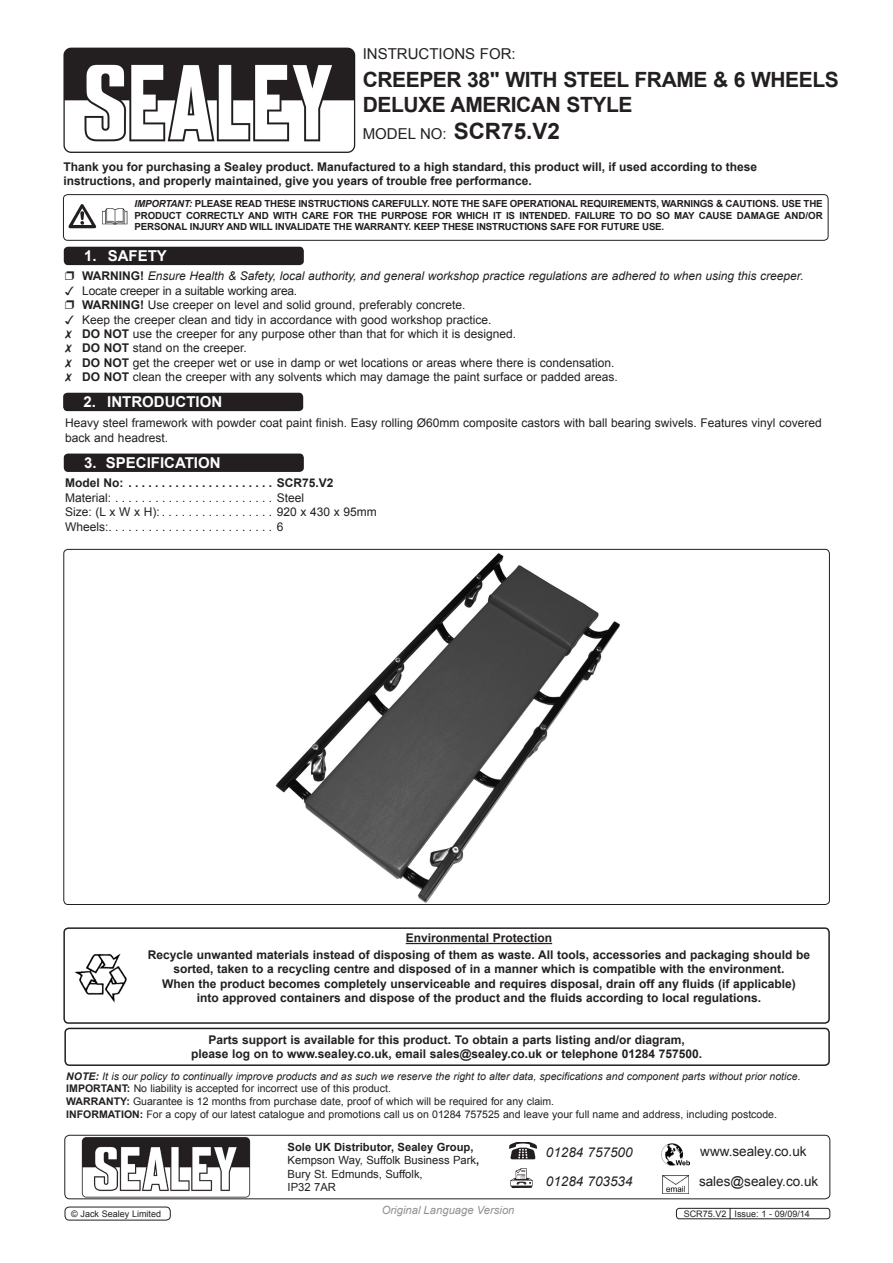
<style>
.page{position:relative;width:893px;height:1263px;background:#fff}
.page>*{position:absolute;margin:0;border:0;box-sizing:border-box;transform-origin:0 0}
.t1{font:700 21px "Arial";letter-spacing:-.02em;color:#231f20}
.CHAPTER_HEADER_10poi{font:700 15px "Arial";color:#fff}
.t2{font:15px "Arial";color:#231f20}
.t3{font:13.5px "Arial";color:#231f20}
.t4{font:italic 13.5px "Arial";color:#231f20}
.t5{font:700 12px/14.4px "Arial";color:#231f20;text-align:center}
.t6{font:12px/14.4px "Arial";color:#231f20}
.t7{font:italic 12px "Arial";color:#231f20}
.t8{font:12px "Arial";letter-spacing:-.02em;color:#231f20}
.t9{font:11.25px/13.5px "Arial";color:#231f20}
.t10{font:italic 11.25px "Arial";color:#8f9194}
.t11{font:10.5px "Arial";color:#231f20}
.t12{font:italic 10.5px "Arial";color:#231f20}
.t13{font:700 9.75px/11.7px "Arial";letter-spacing:-.02em;color:#231f20;text-align:justify}
.t14{font:9px "Arial";color:#231f20}
.s1{font-weight:700;font-size:22.5px}
.s2{font-style:italic}
.s3{font-weight:700;font-style:normal}
.s4{font-weight:700}
</style>
<div class="page">
<img style="left:63px;top:47px;width:293px;height:106px">
<div style="left:63px;top:194px;width:765px;height:47px;border:1px solid #231f20;border-radius:4px"></div>
<img style="left:68px;top:204px;width:29px;height:25px">
<img style="left:102px;top:208px;width:26px;height:17px">
<div style="left:64px;top:247px;width:240px;height:18px;background:#231f20;border-radius:4px"></div>
<div style="left:63px;top:393px;width:240px;height:18px;background:#231f20;border-radius:4px"></div>
<div style="left:64px;top:453px;width:240px;height:19px;background:#231f20;border-radius:4px"></div>
<div style="left:676px;top:1208px;width:154px;height:11px;border:1px solid #231f20;border-radius:3px"></div>
<div style="left:65px;top:1207px;width:106px;height:13px;border:1px solid #231f20;border-radius:4px"></div>
<div style="left:63px;top:927px;width:767px;height:97px;border:2px solid #231f20;border-radius:4px"></div>
<img style="left:74px;top:953px;width:53px;height:50px">
<hr style="left:406px;top:943px;width:146px;height:1px;background:#231f20">
<div style="left:64px;top:1028px;width:766px;height:38px;border:2px solid #231f20;border-radius:4px"></div>
<div style="left:64px;top:1135px;width:766px;height:64px;border:1px solid #231f20;border-radius:5px"></div>
<img style="left:82px;top:1137px;width:168px;height:60px">
<img style="left:510px;top:1169px;width:23px;height:19px">
<img style="left:509px;top:1142px;width:28px;height:18px">
<img style="left:663px;top:1176px;width:25px;height:17px">
<img style="left:661px;top:1143px;width:29px;height:22px">
<img style="left:275px;top:553px;width:345px;height:350px">
<p class="t2" style="left:363px;top:44px;width:154px">INSTRUCTIONS FOR:</p>
<p class="t1" style="left:363px;top:66px;width:478px">CREEPER 38" WITH STEEL FRAME &amp; 6 WHEELS</p>
<p class="t1" style="left:363px;top:91px;width:271px">DELUXE AMERICAN STYLE</p>
<p class="t2" style="left:363px;top:124px;width:199px">MODEL NO: <span class="s1">SCR75.V2</span></p>
<p class="t5" style="left:64px;top:160px;width:695px">Thank you for purchasing a Sealey product. Manufactured to a high standard, this product will, if used according to these</p>
<p class="t5" style="left:64px;top:174px;width:468px">instructions, and properly maintained, give you years of trouble free performance.</p>
<p class="t13" style="left:135px;top:198px;width:690px"><span class="s2">IMPORTANT:</span> PLEASE READ THESE INSTRUCTIONS CAREFULLY. NOTE THE SAFE OPERATIONAL REQUIREMENTS, WARNINGS &amp; CAUTIONS. USE THE PRODUCT CORRECTLY AND WITH CARE FOR THE PURPOSE FOR WHICH IT IS INTENDED. FAILURE TO DO SO MAY CAUSE DAMAGE AND/OR PERSONAL INJURY AND WILL INVALIDATE THE WARRANTY. KEEP THESE INSTRUCTIONS SAFE FOR FUTURE USE.</p>
<p class="CHAPTER_HEADER_10poi" style="left:84px;top:246px;width:84px">1. SAFETY</p>
<p class="t7" style="left:82px;top:268px;width:723px"><span class="s3">WARNING!</span> Ensure Health &amp; Safety, local authority, and general workshop practice regulations are adhered to when using this creeper.</p>
<p class="t8" style="left:82px;top:283px;width:216px">Locate creeper in a suitable working area.</p>
<p class="t6" style="left:82px;top:298px;width:385px"><span class="s4">WARNING!</span> Use creeper on level and solid ground, preferably concrete.</p>
<p class="t6" style="left:82px;top:312px;width:411px">Keep the creeper clean and tidy in accordance with good workshop practice.</p>
<p class="t6" style="left:82px;top:327px;width:435px"><span class="s4">DO NOT</span> use the creeper for any purpose other than that for which it is designed.</p>
<p class="t6" style="left:82px;top:341px;width:166px"><span class="s4">DO NOT</span> stand on the creeper.</p>
<p class="t6" style="left:82px;top:355px;width:534px"><span class="s4">DO NOT</span> get the creeper wet or use in damp or wet locations or areas where there is condensation.</p>
<p class="t6" style="left:82px;top:370px;width:537px"><span class="s4">DO NOT</span> clean the creeper with any solvents which may damage the paint surface or padded areas.</p>
<p class="t6" style="left:65px;top:416px;width:758px">Heavy steel framework with powder coat paint finish. Easy rolling Ø60mm composite castors with ball bearing swivels. Features vinyl covered back and headrest.</p>
<p class="t5" style="left:65px;top:476px;width:270px">Model No: . . . . . . . . . . . . . . . . . . . . . . SCR75.V2</p>
<p class="t6" style="left:65px;top:491px;width:51px">Material: .........................</p>
<p class="t6" style="left:277px;top:491px;width:29px">Steel</p>
<p class="t6" style="left:65px;top:505px;width:101px">Size: (L x W x H): .................</p>
<p class="t6" style="left:277px;top:505px;width:102px">920 x 430 x 95mm</p>
<p class="t6" style="left:65px;top:519px;width:48px">Wheels: .........................</p>
<p class="t6" style="left:277px;top:519px;width:8px">6</p>
<p class="CHAPTER_HEADER_10poi" style="left:83px;top:392px;width:140px">2. INTRODUCTION</p>
<p class="CHAPTER_HEADER_10poi" style="left:84px;top:453px;width:138px">3. SPECIFICATION</p>
<p class="t5" style="left:406px;top:931px;width:148px">Environmental Protection</p>
<p class="t5" style="left:148px;top:948px;width:664px">Recycle unwanted materials instead of disposing of them as waste. All tools, accessories and packaging should be sorted, taken to a recycling centre and disposed of in a manner which is compatible with the environment.</p>
<p class="t5" style="left:162px;top:976px;width:635px">When the product becomes completely unserviceable and requires disposal, drain off any fluids (if applicable)</p>
<p class="t5" style="left:197px;top:991px;width:564px">into approved containers and dispose of the product and the fluids according to local regulations.</p>
<p class="t5" style="left:208px;top:1033px;width:478px">Parts support is available for this product. To obtain a parts listing and/or diagram,</p>
<p class="t5" style="left:191px;top:1047px;width:511px">please log on to www.sealey.co.uk, email sales@sealey.co.uk or telephone 01284 757500.</p>
<p class="t12" style="left:66px;top:1069px;width:736px"><span class="s4">NOTE:</span> It is our policy to continually improve products and as such we reserve the right to alter data, specifications and component parts without prior notice.</p>
<p class="t11" style="left:66px;top:1082px;width:326px"><span class="s4">IMPORTANT:</span> No liability is accepted for incorrect use of this product.</p>
<p class="t11" style="left:66px;top:1094px;width:489px"><span class="s4">WARRANTY:</span> Guarantee is 12 months from purchase date, proof of which will be required for any claim.</p>
<p class="t11" style="left:66px;top:1107px;width:712px"><span class="s4">INFORMATION:</span> For a copy of our latest catalogue and promotions call us on 01284 757525 and leave your full name and address, including postcode.</p>
<p class="t4" style="left:546px;top:1144px;width:88px">01284 757500</p>
<p class="t4" style="left:546px;top:1172px;width:88px">01284 703534</p>
<p class="t3" style="left:699px;top:1172px;width:121px">sales@sealey.co.uk</p>
<p class="t9" style="left:288px;top:1140px;width:193px"><span class="s4">Sole UK Distributor, Sealey Group,<br></span>Kempson Way, Suffolk Business Park<span class="s4">,<br></span>Bury St. Edmunds, Suffolk,</p>
<p class="t9" style="left:288px;top:1180px;width:50px">IP32 7AR</p>
<p class="t3" style="left:700px;top:1142px;width:108px">www.sealey.co.uk</p>
<p class="t14" style="left:71px;top:1208px;width:91px">© Jack Sealey Limited</p>
<p class="t10" style="left:382px;top:1202px;width:134px">Original Language Version</p>
<p class="t14" style="left:684px;top:1208px;width:128px">SCR75.V2 Issue: 1 - 09/09/14</p>
</div>
